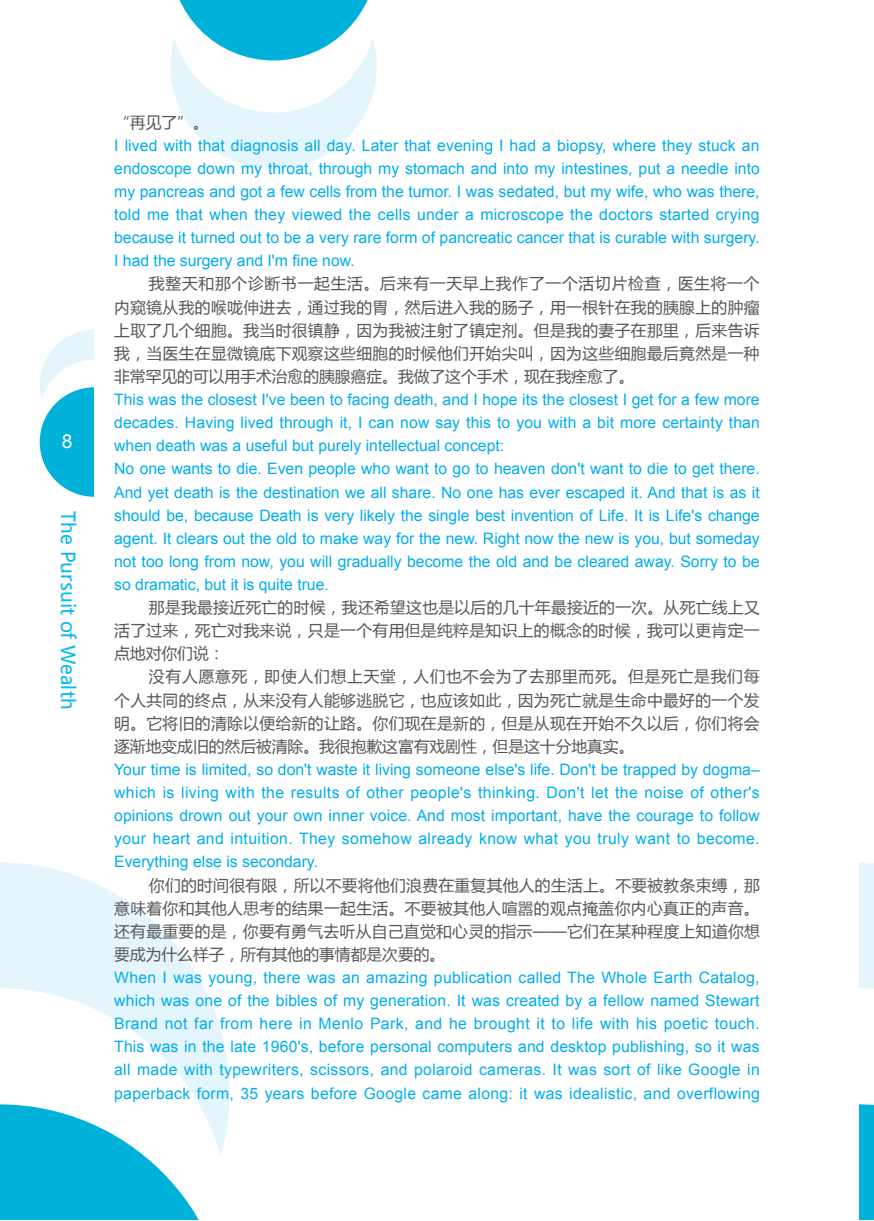
<style>
.page{position:relative;width:874px;height:1221px;background:#fff}
.page>*{position:absolute;margin:0;border:0;box-sizing:border-box;transform-origin:0 0}
.t1{font:19.25px "Microsoft Ya Hei";color:#00baf1}
.t2{font:19.25px "Arial";color:#fff}
.t3{font:15.75px/23.1px "Arial";color:#00aeef;text-align:justify}
.t4{font:15.75px/23.1px "Microsoft Ya Hei";letter-spacing:.02em;color:#57585a;text-align:justify}
</style>
<div class="page">
<div style="left:40px;top:330px;width:109px;height:109px;background:#e5f5fc;border-radius:50%"></div>
<div style="left:40px;top:359px;width:109px;height:110px;background:#fff;border-radius:50%"></div>
<div style="left:40px;top:387px;width:109px;height:110px;background:#00b1d9;border-radius:50%"></div>
<div style="left:94px;top:311px;width:70px;height:233px;background:#fff"></div>
<svg style="left:170px;top:1px;width:206px;height:168px"></svg>
<svg style="left:0;top:862px;width:204px;height:126px;fill:#e5f5fc"></svg>
<svg style="left:7px;top:988px;width:222px;height:116px"></svg>
<svg style="left:0;top:1104px;width:229px;height:116px"></svg>
<svg style="left:859px;top:862px;width:14px;height:358px"></svg>
<p class="t2" style="left:62px;top:429px;width:12px">8</p>
<p class="t1" style="left:81px;top:511px;width:200px;rotate:90deg">The Pursuit of Wealth</p>
<p class="t4" style="left:114px;top:110px;width:96px">“再见了”。</p>
<p class="t3" style="left:114px;top:134px;width:647px">I lived with that diagnosis all day. Later that evening I had a biopsy, where they stuck an endoscope down my throat, through my stomach and into my intestines, put a needle into my pancreas and got a few cells from the tumor. I was sedated, but my wife, who was there, told me that when they viewed the cells under a microscope the doctors started crying because it turned out to be a very rare form of pancreatic cancer that is curable with surgery.<br>I had the surgery and I'm fine now.</p>
<p class="t4" style="left:114px;top:272px;width:646px;text-indent:35px">我整天和那个诊断书一起生活。后来有一天早上我作了一个活切片检查，医生将一个内窥镜从我的喉咙伸进去，通过我的胃，然后进入我的肠子，用一根针在我的胰腺上的肿瘤上取了几个细胞。我当时很镇静，因为我被注射了镇定剂。但是我的妻子在那里，后来告诉我，当医生在显微镜底下观察这些细胞的时候他们开始尖叫，因为这些细胞最后竟然是一种非常罕见的可以用手术治愈的胰腺癌症。我做了这个手术，现在我痊愈了。</p>
<p class="t3" style="left:114px;top:388px;width:647px;text-align:left">This was the closest I've been to facing death, and I hope its the closest I get for a few more decades. Having lived through it, I can now say this to you with a bit more certainty than when death was a useful but purely intellectual concept:<br>No one wants to die. Even people who want to go to heaven don't want to die to get there.<br>And yet death is the destination we all share. No one has ever escaped it. And that is as it should be, because Death is very likely the single best invention of Life. It is Life's change agent. It clears out the old to make way for the new. Right now the new is you, but someday not too long from now, you will gradually become the old and be cleared away. Sorry to be so dramatic, but it is quite true.</p>
<p class="t4" style="left:114px;top:595px;width:646px;text-indent:35px">那是我最接近死亡的时候，我还希望这也是以后的几十年最接近的一次。从死亡线上又活了过来，死亡对我来说，只是一个有用但是纯粹是知识上的概念的时候，我可以更肯定一点地对你们说：</p>
<p class="t4" style="left:114px;top:664px;width:646px;text-indent:35px">没有人愿意死，即使人们想上天堂，人们也不会为了去那里而死。但是死亡是我们每个人共同的终点，从来没有人能够逃脱它，也应该如此，因为死亡就是生命中最好的一个发明。它将旧的清除以便给新的让路。你们现在是新的，但是从现在开始不久以后，你们将会逐渐地变成旧的然后被清除。我很抱歉这富有戏剧性，但是这十分地真实。</p>
<p class="t3" style="left:114px;top:758px;width:646px">Your time is limited, so don't waste it living someone else's life. Don't be trapped by dogma– which is living with the results of other people's thinking. Don't let the noise of other's opinions drown out your own inner voice. And most important, have the courage to follow your heart and intuition. They somehow already know what you truly want to become.<br>Everything else is secondary.</p>
<p class="t4" style="left:114px;top:872px;width:647px;text-indent:35px">你们的时间很有限，所以不要将他们浪费在重复其他人的生活上。不要被教条束缚，那意味着你和其他人思考的结果一起生活。不要被其他人喧嚣的观点掩盖你内心真正的声音。还有最重要的是，你要有勇气去听从自己直觉和心灵的指示——它们在某种程度上知道你想要成为什么样子，所有其他的事情都是次要的。</p>
<p class="t3" style="left:114px;top:966px;width:647px">When I was young, there was an amazing publication called The Whole Earth Catalog, which was one of the bibles of my generation. It was created by a fellow named Stewart Brand not far from here in Menlo Park, and he brought it to life with his poetic touch.<br>This was in the late 1960's, before personal computers and desktop publishing, so it was all made with typewriters, scissors, and polaroid cameras. It was sort of like Google in paperback form, 35 years before Google came along: it was idealistic, and overflowing</p>
</div>
